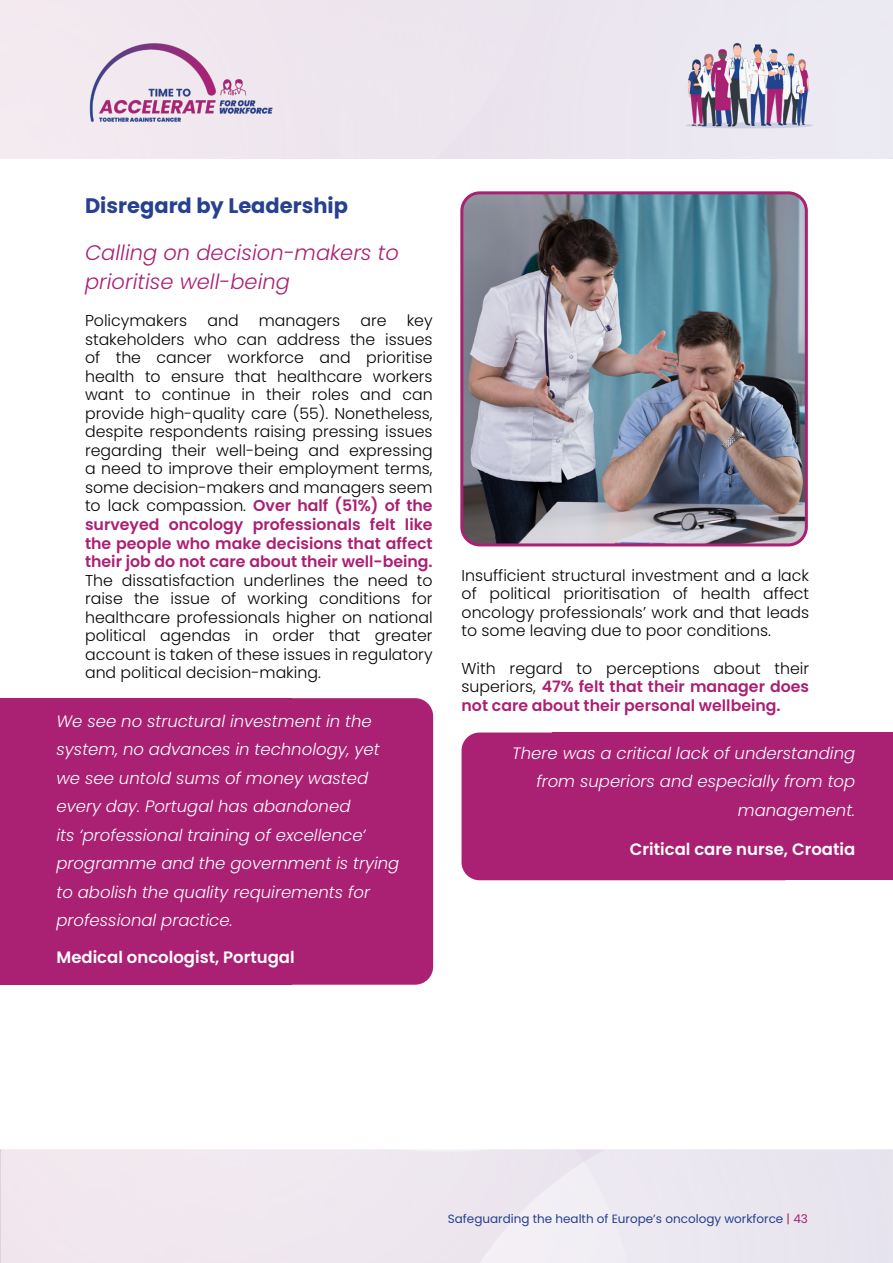
<style>
.page{position:relative;width:893px;height:1263px;background:#fff}
.page>*{position:absolute;margin:0;border:0;box-sizing:border-box;transform-origin:0 0}
.t1{font:italic 300 21px/28.5px "Poppins";color:#aa2073}
.t2{font:700 21px "Poppins";color:#274190}
.t3{font:italic 300 16.5px/28.5px "Poppins";color:#fff}
.t4{font:600 16.5px "Poppins";color:#fff}
.t5{font:300 15.75px/18.6px "Poppins";color:#040503;text-align:justify}
.t6{font:600 15.75px/18.6px "Poppins";color:#aa2073;text-align:justify}
.t7{font:12px "Poppins";color:#253f8f}
.s1{font-weight:600;color:#aa2073}
.s2{font-weight:300;color:#040503}
.s3{color:#aa2073}
</style>
<div class="page">
<img style="left:81px;top:21px;width:202px;height:127px">
<img style="left:679px;top:30px;width:134px;height:109px">
<img style="left:464px;top:195px;width:340px;height:350px">
<div style="left:460px;top:191px;width:348px;height:355px;border:3px solid #aa2073;border-radius:18px"></div>
<div style="left:0;top:698px;width:292px;height:287px;background:#aa2073"></div>
<div style="left:93px;top:698px;width:340px;height:287px;background:#aa2073;border-radius:18px"></div>
<div style="left:553px;top:732px;width:340px;height:148px;background:#aa2073"></div>
<div style="left:462px;top:732px;width:340px;height:148px;background:#aa2073;border-radius:18px"></div>
<p class="t2" style="left:85px;top:194px;width:265px">Disregard by Leadership</p>
<p class="t1" style="left:85px;top:239px;width:315px">Calling on decision-makers to prioritise well-being</p>
<p class="t5" style="left:85px;top:311px;width:104px">Policymakers</p>
<p class="t5" style="left:207px;top:311px;width:33px">and</p>
<p class="t5" style="left:259px;top:311px;width:83px">managers</p>
<p class="t5" style="left:360px;top:311px;width:28px">are</p>
<p class="t5" style="left:85px;top:311px;width:349px;text-indent:322px">key stakeholders who can address the issues of the cancer workforce and prioritise health to ensure that healthcare workers want to continue in their roles and can provide high-quality care (55). Nonetheless, despite respondents raising pressing issues regarding their well-being and expressing a need to improve their employment terms, some decision-makers and managers seem to lack compassion. <span class="s1">Over half (51%) of the surveyed oncology professionals felt like the people who make decisions that affect their job do not care about their well-being.<br></span>The dissatisfaction underlines the need to raise the issue of working conditions for healthcare professionals higher on national political agendas in order that greater account is taken of these issues in regulatory and political decision-making.</p>
<p class="t3" style="left:57px;top:706px;width:344px">We see no structural investment in the system, no advances in technology, yet we see untold sums of money wasted every day. Portugal has abandoned<br>its ‘professional training of excellence‘ programme and the government is trying to abolish the quality requirements for professional practice.</p>
<p class="t4" style="left:57px;top:947px;width:240px">Medical oncologist, Portugal</p>
<p class="t5" style="left:462px;top:566px;width:349px">Insufficient structural investment and a lack of political prioritisation of health affect oncology professionals’ work and that leads to some leaving due to poor conditions.</p>
<p class="t6" style="left:462px;top:659px;width:349px"><span class="s2">With regard to perceptions about their superiors,</span> 47% felt that their manager does not care about their personal wellbeing.</p>
<p class="t3" style="left:512px;top:739px;width:344px;text-align:right">There was a critical lack of understanding from superiors and especially from top management.</p>
<p class="t4" style="left:630px;top:839px;width:227px">Critical care nurse, Croatia</p>
<p class="t7" style="left:448px;top:1212px;width:362px">Safeguarding the health of Europe’s oncology workforce <span class="s3">| 43</span></p>
</div>
